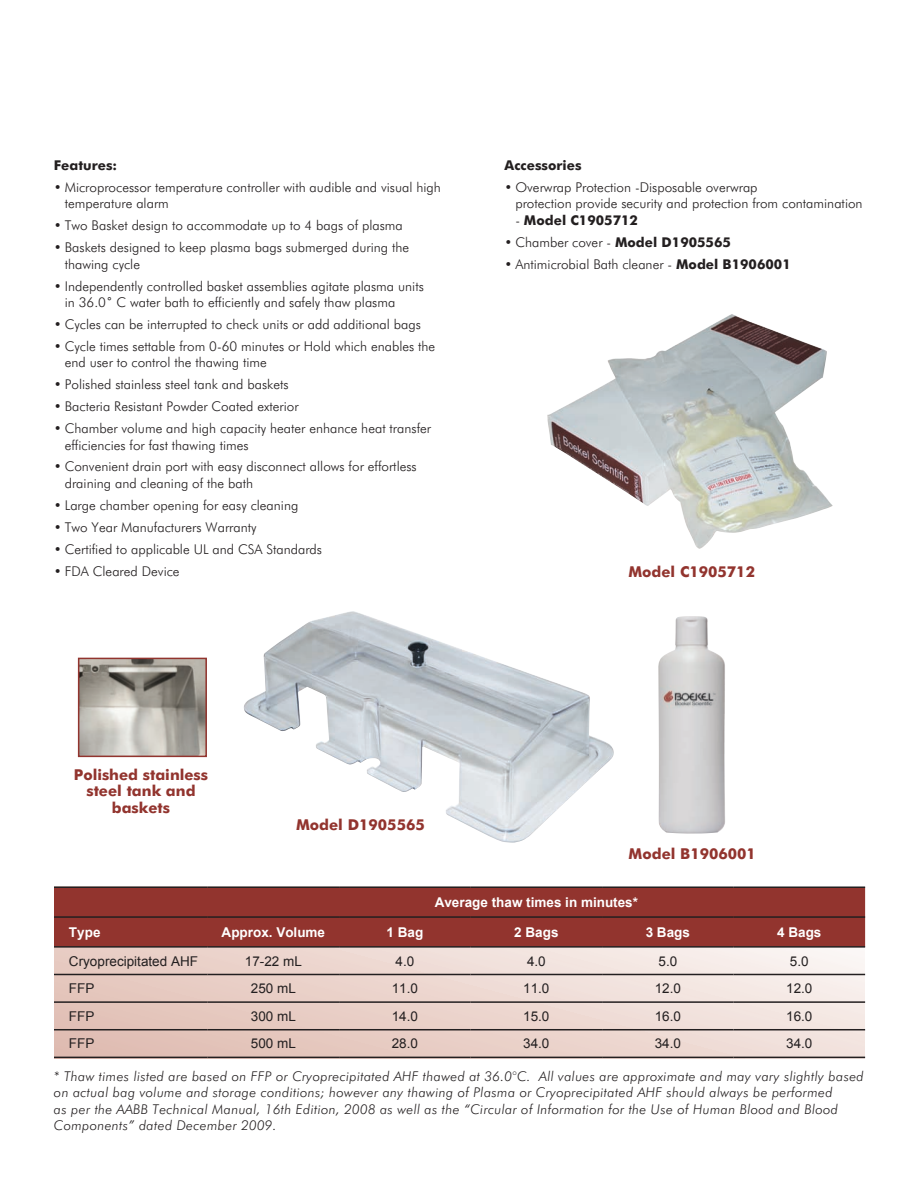
<style>
.page{position:relative;width:918px;height:1188px;background:#fff}
.page>*{position:absolute;margin:0;border:0;box-sizing:border-box;transform-origin:0 0}
.t1{font:700 15px/16.5px "Futura BT";color:#92342e;text-align:center}
.t2{font:300 13.5px/16.5px "Futura BT";color:#231f20}
.t3{font:italic 300 13.5px/16.5px "Futura BT";letter-spacing:.025em;color:#231f20}
.t4{font:13.5px "Arial";color:#231f20}
.t5{font:700 13.5px "Arial";color:#fff}
.t6{font:700 13.5px "Futura BT";color:#231f20}
.s1{font-weight:300}
.s2{font-weight:700}
</style>
<div class="page">
<svg style="left:54px;top:948px;width:810px;height:109px;background:#e9d4cd"></svg>
<div style="left:54px;top:888px;width:811px;height:58px;background:#92342e"></div>
<hr style="left:54px;top:886px;width:154px;height:2px;background:#231f20">
<hr style="left:208px;top:886px;width:131px;height:2px;background:#231f20">
<hr style="left:339px;top:886px;width:132px;height:2px;background:#231f20">
<hr style="left:471px;top:886px;width:131px;height:2px;background:#231f20">
<hr style="left:602px;top:886px;width:132px;height:2px;background:#231f20">
<hr style="left:734px;top:886px;width:131px;height:2px;background:#231f20">
<hr style="left:54px;top:916px;width:154px;height:2px;background:#231f20">
<hr style="left:208px;top:916px;width:131px;height:2px;background:#231f20">
<hr style="left:339px;top:916px;width:132px;height:2px;background:#231f20">
<hr style="left:471px;top:916px;width:131px;height:2px;background:#231f20">
<hr style="left:602px;top:916px;width:132px;height:2px;background:#231f20">
<hr style="left:734px;top:916px;width:131px;height:2px;background:#231f20">
<hr style="left:54px;top:946px;width:154px;height:2px;background:#231f20">
<hr style="left:208px;top:946px;width:131px;height:2px;background:#231f20">
<hr style="left:339px;top:946px;width:132px;height:2px;background:#231f20">
<hr style="left:471px;top:946px;width:131px;height:2px;background:#231f20">
<hr style="left:602px;top:946px;width:132px;height:2px;background:#231f20">
<hr style="left:734px;top:946px;width:131px;height:2px;background:#231f20">
<hr style="left:54px;top:974px;width:154px;height:1px;background:#231f20">
<hr style="left:208px;top:974px;width:131px;height:1px;background:#231f20">
<hr style="left:339px;top:974px;width:132px;height:1px;background:#231f20">
<hr style="left:471px;top:974px;width:131px;height:1px;background:#231f20">
<hr style="left:602px;top:974px;width:132px;height:1px;background:#231f20">
<hr style="left:734px;top:974px;width:131px;height:1px;background:#231f20">
<hr style="left:54px;top:1001px;width:154px;height:2px;background:#231f20">
<hr style="left:208px;top:1001px;width:131px;height:2px;background:#231f20">
<hr style="left:339px;top:1001px;width:132px;height:2px;background:#231f20">
<hr style="left:471px;top:1001px;width:131px;height:2px;background:#231f20">
<hr style="left:602px;top:1001px;width:132px;height:2px;background:#231f20">
<hr style="left:734px;top:1001px;width:131px;height:2px;background:#231f20">
<hr style="left:54px;top:1029px;width:154px;height:1px;background:#231f20">
<hr style="left:208px;top:1029px;width:131px;height:1px;background:#231f20">
<hr style="left:339px;top:1029px;width:132px;height:1px;background:#231f20">
<hr style="left:471px;top:1029px;width:131px;height:1px;background:#231f20">
<hr style="left:602px;top:1029px;width:132px;height:1px;background:#231f20">
<hr style="left:734px;top:1029px;width:131px;height:1px;background:#231f20">
<hr style="left:54px;top:1057px;width:154px;height:1px;background:#231f20">
<hr style="left:208px;top:1057px;width:131px;height:1px;background:#231f20">
<hr style="left:339px;top:1057px;width:132px;height:1px;background:#231f20">
<hr style="left:471px;top:1057px;width:131px;height:1px;background:#231f20">
<hr style="left:602px;top:1057px;width:132px;height:1px;background:#231f20">
<hr style="left:734px;top:1057px;width:131px;height:1px;background:#231f20">
<img style="left:81px;top:661px;width:123px;height:93px">
<div style="left:78px;top:658px;width:129px;height:99px;border:2px solid #92342e"></div>
<img style="left:658px;top:616px;width:67px;height:218px">
<img style="left:244px;top:611px;width:370px;height:232px">
<img style="left:547px;top:314px;width:286px;height:235px">
<p class="t6" style="left:54px;top:157px;width:65px">Features:</p>
<p class="t2" style="left:65px;top:179px;width:378px;text-indent:-11px">• Microprocessor temperature controller with audible and visual high temperature alarm</p>
<p class="t2" style="left:54px;top:217px;width:350px">• Two Basket design to accommodate up to 4 bags of plasma</p>
<p class="t2" style="left:65px;top:239px;width:346px;text-indent:-11px">• Baskets designed to keep plasma bags submerged during the thawing cycle</p>
<p class="t2" style="left:65px;top:277px;width:361px;text-indent:-11px">• Independently controlled basket assemblies agitate plasma units in 36.0˚ C water bath to efficiently and safely thaw plasma</p>
<p class="t2" style="left:54px;top:316px;width:368px">• Cycles can be interrupted to check units or add additional bags</p>
<p class="t2" style="left:65px;top:338px;width:372px;text-indent:-11px">• Cycle times settable from 0-60 minutes or Hold which enables the end user to control the thawing time</p>
<p class="t2" style="left:54px;top:376px;width:236px">• Polished stainless steel tank and baskets</p>
<p class="t2" style="left:54px;top:398px;width:246px">• Bacteria Resistant Powder Coated exterior</p>
<p class="t2" style="left:65px;top:420px;width:368px;text-indent:-11px">• Chamber volume and high capacity heater enhance heat transfer efficiencies for fast thawing times</p>
<p class="t2" style="left:65px;top:458px;width:354px;text-indent:-11px">• Convenient drain port with easy disconnect allows for effortless draining and cleaning of the bath</p>
<p class="t2" style="left:54px;top:497px;width:246px">• Large chamber opening for easy cleaning</p>
<p class="t2" style="left:54px;top:519px;width:204px">• Two Year Manufacturers Warranty</p>
<p class="t2" style="left:54px;top:540px;width:270px">• Certified to applicable UL and CSA Standards</p>
<p class="t2" style="left:54px;top:562px;width:127px">• FDA Cleared Device</p>
<p class="t6" style="left:505px;top:157px;width:78px">Accessories</p>
<p class="t2" style="left:515px;top:179px;width:349px;text-indent:-11px">• Overwrap Protection -Disposable overwrap<br>protection provide security and protection from contamination</p>
<p class="t6" style="left:515px;top:212px;width:124px"><span class="s1">-</span> Model C1905712</p>
<p class="t2" style="left:505px;top:234px;width:228px">• Chamber cover - <span class="s2">Model D1905565</span></p>
<p class="t2" style="left:505px;top:255px;width:288px">• Antimicrobial Bath cleaner - <span class="s2">Model B1906001</span></p>
<p class="t1" style="left:628px;top:564px;width:128px">Model C1905712</p>
<p class="t1" style="left:74px;top:766px;width:136px">Polished stainless steel tank and baskets</p>
<p class="t1" style="left:296px;top:816px;width:130px">Model D1905565</p>
<p class="t1" style="left:629px;top:846px;width:129px">Model B1906001</p>
<p class="t5" style="left:435px;top:893px;width:205px">Average thaw times in minutes*</p>
<p class="t5" style="left:69px;top:923px;width:33px">Type</p>
<p class="t5" style="left:222px;top:923px;width:105px">Approx. Volume</p>
<p class="t5" style="left:387px;top:923px;width:38px">1 Bag</p>
<p class="t5" style="left:514px;top:923px;width:46px">2 Bags</p>
<p class="t5" style="left:646px;top:923px;width:46px">3 Bags</p>
<p class="t5" style="left:777px;top:923px;width:46px">4 Bags</p>
<p class="t4" style="left:69px;top:952px;width:131px">Cryoprecipitated AHF</p>
<p class="t4" style="left:245px;top:952px;width:59px">17-22 mL</p>
<p class="t4" style="left:396px;top:952px;width:20px">4.0</p>
<p class="t4" style="left:527px;top:952px;width:20px">4.0</p>
<p class="t4" style="left:659px;top:952px;width:20px">5.0</p>
<p class="t4" style="left:790px;top:952px;width:20px">5.0</p>
<p class="t4" style="left:69px;top:980px;width:27px">FFP</p>
<p class="t4" style="left:251px;top:980px;width:47px">250 mL</p>
<p class="t4" style="left:392px;top:980px;width:28px">11.0</p>
<p class="t4" style="left:523px;top:980px;width:28px">11.0</p>
<p class="t4" style="left:655px;top:980px;width:28px">12.0</p>
<p class="t4" style="left:786px;top:980px;width:28px">12.0</p>
<p class="t4" style="left:69px;top:1007px;width:27px">FFP</p>
<p class="t4" style="left:251px;top:1007px;width:47px">300 mL</p>
<p class="t4" style="left:392px;top:1007px;width:28px">14.0</p>
<p class="t4" style="left:523px;top:1007px;width:28px">15.0</p>
<p class="t4" style="left:655px;top:1007px;width:28px">16.0</p>
<p class="t4" style="left:786px;top:1007px;width:28px">16.0</p>
<p class="t4" style="left:69px;top:1035px;width:27px">FFP</p>
<p class="t4" style="left:251px;top:1035px;width:47px">500 mL</p>
<p class="t4" style="left:392px;top:1035px;width:28px">28.0</p>
<p class="t4" style="left:523px;top:1035px;width:28px">34.0</p>
<p class="t4" style="left:655px;top:1035px;width:28px">34.0</p>
<p class="t4" style="left:786px;top:1035px;width:28px">34.0</p>
<p class="t3" style="left:54px;top:1068px;width:811px">* Thaw times listed are based on FFP or Cryoprecipitated AHF thawed at 36.0°C. All values are approximate and may vary slightly based on actual bag volume and storage conditions; however any thawing of Plasma or Cryoprecipitated AHF should always be performed<br>as per the AABB Technical Manual, 16th Edition, 2008 as well as the “Circular of Information for the Use of Human Blood and Blood Components” dated December 2009.</p>
</div>
